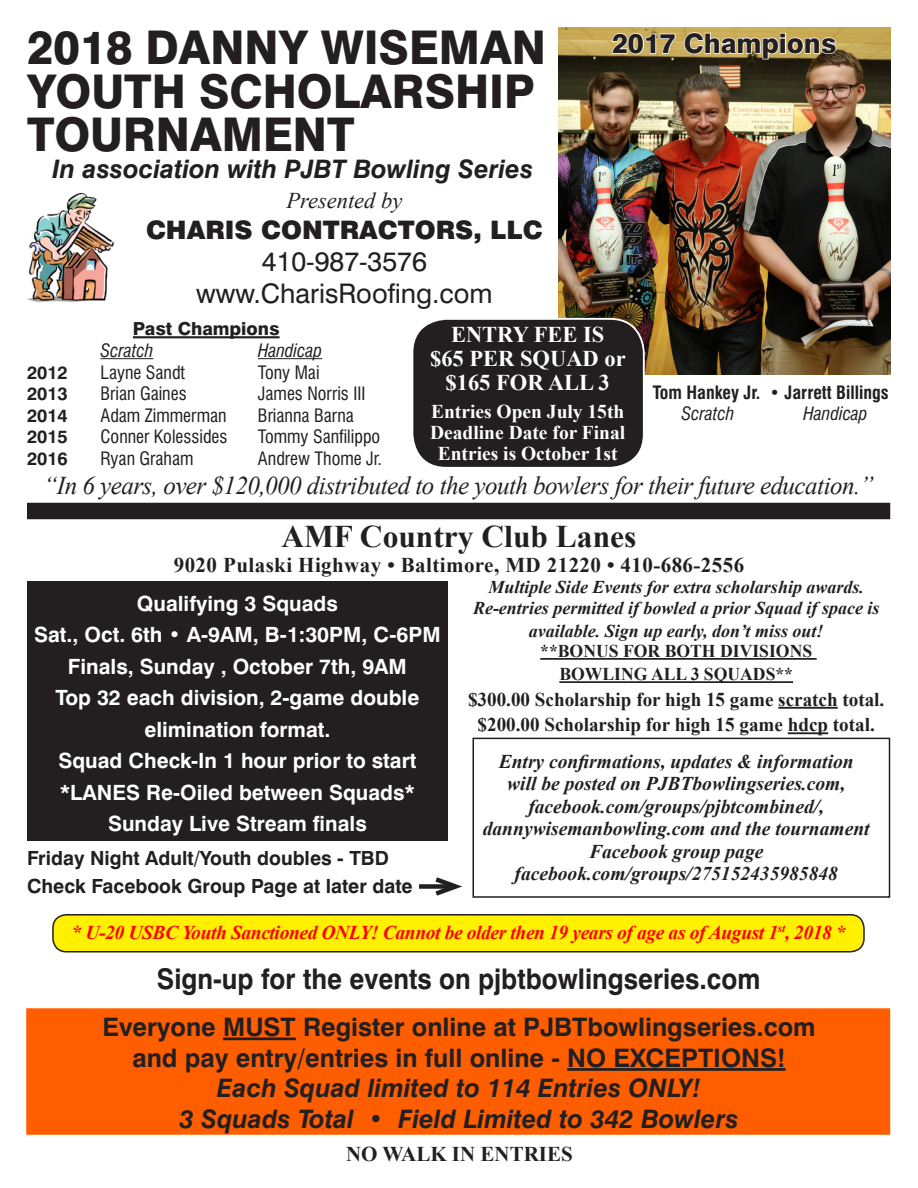
<style>
.page{position:relative;width:918px;height:1188px;background:#fff}
.page>*{position:absolute;margin:0;border:0;box-sizing:border-box;transform-origin:0 0}
.t1{font:800 46.5px/43.5px "Swiss 721 BT";color:#231f20;scale:.96 1}
.t2{font:700 31.5px "Times New Roman";color:#231f20}
.t3{font:700 28.5px "Swiss 721 BT";color:#231f20;scale:.92 1}
.t4{font:27px "Swiss 721 BT";color:#231f20}
.t5{font:800 27px "Swiss 721 BT";color:#231f20}
.t6{font:italic 700 25.5px "Swiss 721 BT";color:#231f20}
.t7{font:700 25.5px/30.6px "Swiss 721 BT";color:#231f20;text-align:center}
.t8{font:italic 25.5px "Times New Roman";letter-spacing:-.02em;color:#231f20}
.t9{font:900 25.5px "Swiss 721 BT";color:#231f20}
.t10{font:700 22.5px "Times New Roman";color:#fff}
.t11{font:italic 22.5px "Times New Roman";color:#231f20}
.t12{font:700 21px/31.5px "Swiss 721 BT";color:#fff;text-align:center}
.t13{font:700 21px "Times New Roman";letter-spacing:.02em;color:#231f20}
.t14{font:700 21px "Times New Roman";color:#231f20}
.t15{font:italic 700 19.5px/22.5px "Times New Roman";color:#231f20;text-align:center}
.t16{font:700 19.5px/25.5px "Times New Roman";color:#231f20;text-align:center}
.t17{font:italic 700 19.5px "Times New Roman";letter-spacing:-.02em;color:#f00}
.t18{font:700 19.5px "Swiss 721 BT";color:#231f20}
.t19{font:700 19.5px/21px "Times New Roman";color:#fff;text-align:center}
.t20{font:italic 700 18px/22.5px "Times New Roman";color:#231f20;text-align:center}
.t21{font:condensed 18px "Swiss 721 BT";color:#231f20}
.t22{font:700 18px "Times New Roman";color:#231f20}
.t23{font:italic condensed 18px "Swiss 721 BT";color:#231f20}
.t24{font:700 condensed 18px "Swiss 721 BT";color:#231f20}
.t25{font:700 18px "Swiss 721 BT";color:#231f20}
.t26{font:800 18px "Swiss 721 BT";color:#231f20}
</style>
<div class="page">
<img style="left:558px;top:27px;width:332px;height:348px">
<div style="left:53px;top:915px;width:811px;height:37px;background:#fff101;border-radius:14px"></div>
<div style="left:52px;top:914px;width:813px;height:38px;border:2px solid #231f20;border-radius:14px"></div>
<div style="left:26px;top:1008px;width:864px;height:127px;background:#ff5e00;border:2px solid #ff5e00"></div>
<div style="left:27px;top:503px;width:863px;height:16px;background:#231f20"></div>
<div style="left:27px;top:581px;width:421px;height:260px;background:#231f20"></div>
<div style="left:412px;top:319px;width:232px;height:149px;background:#231f20;border-radius:34px"></div>
<div style="left:411px;top:318px;width:234px;height:151px;border:2px solid #fff;border-radius:34px"></div>
<img style="left:27px;top:193px;width:87px;height:109px">
<hr style="left:540px;top:658px;width:277px;height:2px;background:#231f20">
<hr style="left:559px;top:681px;width:234px;height:2px;background:#231f20">
<hr style="left:778px;top:707px;width:60px;height:2px;background:#231f20">
<hr style="left:788px;top:732px;width:40px;height:2px;background:#231f20">
<hr style="left:223px;top:1037px;width:73px;height:3px;background:#231f20">
<hr style="left:567px;top:1068px;width:219px;height:3px;background:#231f20">
<div style="left:472px;top:738px;width:418px;height:160px;border:2px solid #231f20"></div>
<hr style="left:133px;top:336px;width:147px;height:2px;background:#231f20">
<hr style="left:100px;top:358px;width:53px;height:1px;background:#231f20">
<hr style="left:258px;top:358px;width:64px;height:1px;background:#231f20">
<div style="left:419px;top:884px;width:37px;height:5px;background:#231f20"></div>
<svg style="left:430px;top:877px;width:32px;height:19px"></svg>
<svg style="left:611px;top:32px;width:65px;height:23px"></svg>
<svg style="left:683px;top:32px;width:154px;height:28px;background:#c6b27e"></svg>
<p class="t1" style="left:27px;top:26px;width:542px">2018 DANNY WISEMAN<br>YOUTH SCHOLARSHIP</p>
<p class="t1" style="left:27px;top:113px;width:343px">TOURNAMENT</p>
<p class="t6" style="left:52px;top:153px;width:483px">In association with PJBT Bowling Series</p>
<p class="t11" style="left:286px;top:185px;width:118px">Presented by</p>
<p class="t9" style="left:146px;top:214px;width:398px">CHARIS CONTRACTORS, LLC</p>
<p class="t4" style="left:262px;top:245px;width:167px">410-987-3576</p>
<p class="t4" style="left:196px;top:277px;width:298px">www.CharisRoofing.com</p>
<p class="t5" style="left:612px;top:27px;width:226px">2017 Champions</p>
<p class="t26" style="left:133px;top:318px;width:148px">Past Champions</p>
<p class="t23" style="left:100px;top:340px;width:54px">Scratch</p>
<p class="t23" style="left:258px;top:340px;width:66px">Handicap</p>
<p class="t10" style="left:451px;top:319px;width:155px">ENTRY FEE IS</p>
<p class="t10" style="left:430px;top:343px;width:197px">$65 PER SQUAD or</p>
<p class="t10" style="left:446px;top:367px;width:166px">$165 FOR ALL 3</p>
<p class="t19" style="left:430px;top:400px;width:197px">Entries Open July 15th<br>Deadline Date for Final<br>Entries is October 1st</p>
<p class="t8" style="left:44px;top:468px;width:832px">“In 6 years, over $120,000 distributed to the youth bowlers for their future education.”</p>
<p class="t25" style="left:27px;top:361px;width:42px">2012</p>
<p class="t21" style="left:100px;top:361px;width:86px">Layne Sandt</p>
<p class="t21" style="left:258px;top:361px;width:63px">Tony Mai</p>
<p class="t25" style="left:27px;top:383px;width:42px">2013</p>
<p class="t21" style="left:100px;top:383px;width:88px">Brian Gaines</p>
<p class="t21" style="left:258px;top:383px;width:109px">James Norris III</p>
<p class="t25" style="left:27px;top:404px;width:42px">2014</p>
<p class="t21" style="left:100px;top:404px;width:128px">Adam Zimmerman</p>
<p class="t21" style="left:258px;top:404px;width:97px">Brianna Barna</p>
<p class="t25" style="left:27px;top:426px;width:42px">2015</p>
<p class="t21" style="left:100px;top:426px;width:129px">Conner Kolessides</p>
<p class="t21" style="left:258px;top:426px;width:124px">Tommy Sanfilippo</p>
<p class="t25" style="left:27px;top:448px;width:42px">2016</p>
<p class="t21" style="left:100px;top:448px;width:94px">Ryan Graham</p>
<p class="t21" style="left:258px;top:448px;width:125px">Andrew Thome Jr.</p>
<p class="t24" style="left:653px;top:382px;width:238px">Tom Hankey Jr. • Jarrett Billings</p>
<p class="t23" style="left:681px;top:402px;width:54px">Scratch</p>
<p class="t23" style="left:804px;top:402px;width:66px">Handicap</p>
<p class="t2" style="left:282px;top:514px;width:356px">AMF Country Club Lanes</p>
<p class="t13" style="left:174px;top:550px;width:572px">9020 Pulaski Highway • Baltimore, MD 21220 • 410-686-2556</p>
<p class="t12" style="left:34px;top:587px;width:408px">Qualifying 3 Squads<br>Sat., Oct. 6th • A-9AM, B-1:30PM, C-6PM</p>
<p class="t12" style="left:68px;top:650px;width:340px">Finals, Sunday , October 7th, 9AM</p>
<p class="t12" style="left:56px;top:682px;width:365px">Top 32 each division, 2-game double elimination format.</p>
<p class="t12" style="left:58px;top:745px;width:360px">Squad Check-In 1 hour prior to start</p>
<p class="t12" style="left:60px;top:776px;width:357px">*LANES Re-Oiled between Squads*</p>
<p class="t12" style="left:108px;top:808px;width:260px">Sunday Live Stream finals</p>
<p class="t18" style="left:27px;top:846px;width:363px">Friday Night Adult/Youth doubles - TBD</p>
<p class="t18" style="left:27px;top:874px;width:387px">Check Facebook Group Page at later date</p>
<p class="t20" style="left:488px;top:575px;width:377px">Multiple Side Events for extra scholarship awards.</p>
<p class="t20" style="left:473px;top:596px;width:408px">Re-entries permitted if bowled a prior Squad if space is available. Sign up early, don’t miss out!</p>
<p class="t22" style="left:540px;top:638px;width:273px">**BONUS FOR BOTH DIVISIONS</p>
<p class="t22" style="left:559px;top:661px;width:235px">BOWLING ALL 3 SQUADS**</p>
<p class="t16" style="left:468px;top:686px;width:418px">$300.00 Scholarship for high 15 game scratch total. $200.00 Scholarship for high 15 game hdcp total.</p>
<p class="t15" style="left:483px;top:750px;width:388px">Entry confirmations, updates &amp; information will be posted on PJBTbowlingseries.com, facebook.com/groups/pjbtcombined/, dannywisemanbowling.com and the tournament Facebook group page</p>
<p class="t15" style="left:515px;top:862px;width:325px">facebook.com/groups/275152435985848</p>
<p class="t17" style="left:72px;top:919px;width:776px">* U-20 USBC Youth Sanctioned ONLY! Cannot be older then 19 years of age as of August 1<sup>st</sup>, 2018 *</p>
<p class="t3" style="left:157px;top:962px;width:657px">Sign-up for the events on pjbtbowlingseries.com</p>
<p class="t7" style="left:102px;top:1012px;width:715px">Everyone MUST Register online at PJBTbowlingseries.com and pay entry/entries in full online - NO EXCEPTIONS!</p>
<p class="t6" style="left:217px;top:1073px;width:486px">Each Squad limited to 114 Entries ONLY!</p>
<p class="t6" style="left:180px;top:1103px;width:560px">3 Squads Total • Field Limited to 342 Bowlers</p>
<p class="t14" style="left:346px;top:1139px;width:228px">NO WALK IN ENTRIES</p>
</div>
